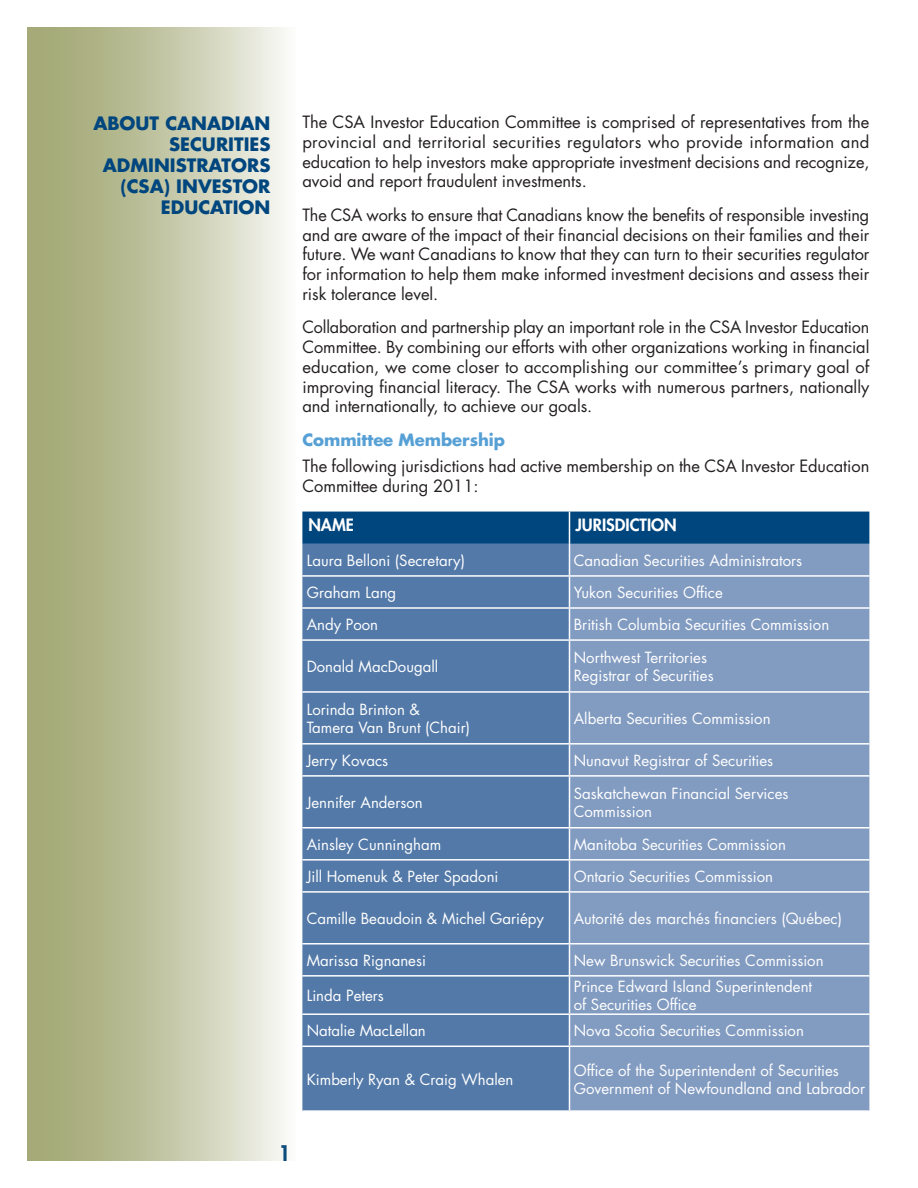
<style>
.page{position:relative;width:918px;height:1188px;background:#fff}
.page>*{position:absolute;margin:0;border:0;box-sizing:border-box;transform-origin:0 0}
.t1{font:800 21px "Futura";color:#00467e}
.t2{font:700 18px/21px "Futura";color:#00467e;text-align:right}
.t3{font:16.5px/19.8px "Futura";letter-spacing:-.005em;color:#231f20;text-align:justify}
.t4{font:700 16.5px "Futura";letter-spacing:-.005em;color:#56a0d5}
.t5{font:800 16.5px "Futura";color:#fff}
.t6{font:15px/18px "Futura";color:#fff}
</style>
<div class="page">
<svg style="left:27px;top:27px;width:259px;height:1134px;background:#c4c7a7"></svg>
<div style="left:302px;top:512px;width:567px;height:32px;background:#00467e"></div>
<div style="left:302px;top:544px;width:267px;height:566px;background:#5379a8"></div>
<div style="left:570px;top:544px;width:299px;height:566px;background:#829bc1"></div>
<hr style="left:302px;top:575px;width:267px;height:2px;background:#fff">
<hr style="left:569px;top:575px;width:300px;height:2px;background:#fff">
<hr style="left:302px;top:607px;width:267px;height:2px;background:#fff">
<hr style="left:569px;top:607px;width:300px;height:2px;background:#fff">
<hr style="left:302px;top:639px;width:267px;height:2px;background:#fff">
<hr style="left:569px;top:639px;width:300px;height:2px;background:#fff">
<hr style="left:302px;top:691px;width:267px;height:2px;background:#fff">
<hr style="left:569px;top:691px;width:300px;height:2px;background:#fff">
<hr style="left:302px;top:743px;width:267px;height:2px;background:#fff">
<hr style="left:569px;top:743px;width:300px;height:2px;background:#fff">
<hr style="left:302px;top:775px;width:267px;height:2px;background:#fff">
<hr style="left:569px;top:775px;width:300px;height:2px;background:#fff">
<hr style="left:302px;top:827px;width:267px;height:2px;background:#fff">
<hr style="left:569px;top:827px;width:300px;height:2px;background:#fff">
<hr style="left:302px;top:859px;width:267px;height:2px;background:#fff">
<hr style="left:569px;top:859px;width:300px;height:2px;background:#fff">
<hr style="left:302px;top:891px;width:267px;height:2px;background:#fff">
<hr style="left:569px;top:891px;width:300px;height:2px;background:#fff">
<hr style="left:302px;top:943px;width:267px;height:2px;background:#fff">
<hr style="left:569px;top:943px;width:300px;height:2px;background:#fff">
<hr style="left:302px;top:975px;width:267px;height:2px;background:#fff">
<hr style="left:569px;top:975px;width:300px;height:2px;background:#fff">
<hr style="left:302px;top:1013px;width:267px;height:2px;background:#fff">
<hr style="left:569px;top:1013px;width:300px;height:2px;background:#fff">
<hr style="left:302px;top:1046px;width:267px;height:1px;background:#fff">
<hr style="left:569px;top:1046px;width:300px;height:1px;background:#fff">
<hr style="left:569px;top:512px;width:1px;height:32px;background:#fff">
<p class="t2" style="left:93px;top:112px;width:179px">ABOUT CANADIAN<br>SECURITIES<br>ADMINISTRATORS (CSA) INVESTOR<br>EDUCATION</p>
<p class="t3" style="left:302px;top:112px;width:569px">The CSA Investor Education Committee is comprised of representatives from the provincial and territorial securities regulators who provide information and education to help investors make appropriate investment decisions and recognize, avoid and report fraudulent investments.</p>
<p class="t3" style="left:302px;top:205px;width:569px">The CSA works to ensure that Canadians know the benefits of responsible investing and are aware of the impact of their financial decisions on their families and their future. We want Canadians to know that they can turn to their securities regulator for information to help them make informed investment decisions and assess their risk tolerance level.</p>
<p class="t3" style="left:302px;top:317px;width:569px">Collaboration and partnership play an important role in the CSA Investor Education Committee. By combining our efforts with other organizations working in financial education, we come closer to accomplishing our committee’s primary goal of improving financial literacy. The CSA works with numerous partners, nationally and internationally, to achieve our goals.</p>
<p class="t4" style="left:302px;top:428px;width:204px">COMMITTEE MEMBERSHIP</p>
<p class="t3" style="left:302px;top:456px;width:569px">The following jurisdictions had active membership on the CSA Investor Education<br>Committee during 2011:</p>
<p class="t5" style="left:308px;top:514px;width:47px">NAME</p>
<p class="t5" style="left:575px;top:514px;width:103px">JURISDICTION</p>
<p class="t6" style="left:307px;top:551px;width:160px">Laura Belloni (Secretary)</p>
<p class="t6" style="left:574px;top:551px;width:230px">Canadian Securities Administrators</p>
<p class="t6" style="left:307px;top:583px;width:91px">Graham Lang</p>
<p class="t6" style="left:574px;top:583px;width:151px">Yukon Securities Office</p>
<p class="t6" style="left:307px;top:615px;width:73px">Andy Poon</p>
<p class="t6" style="left:574px;top:615px;width:257px">British Columbia Securities Commission</p>
<p class="t6" style="left:307px;top:657px;width:133px">Donald MacDougall</p>
<p class="t6" style="left:574px;top:648px;width:141px">Northwest Territories<br>Registrar of Securities</p>
<p class="t6" style="left:307px;top:700px;width:165px">Lorinda Brinton &amp;<br>Tamera Van Brunt (Chair)</p>
<p class="t6" style="left:574px;top:709px;width:198px">Alberta Securities Commission</p>
<p class="t6" style="left:307px;top:751px;width:83px">Jerry Kovacs</p>
<p class="t6" style="left:574px;top:751px;width:201px">Nunavut Registrar of Securities</p>
<p class="t6" style="left:307px;top:793px;width:118px">Jennifer Anderson</p>
<p class="t6" style="left:574px;top:784px;width:216px">Saskatchewan Financial Services<br>Commission</p>
<p class="t6" style="left:307px;top:835px;width:136px">Ainsley Cunningham</p>
<p class="t6" style="left:574px;top:835px;width:214px">Manitoba Securities Commission</p>
<p class="t6" style="left:307px;top:867px;width:193px">Jill Homenuk &amp; Peter Spadoni</p>
<p class="t6" style="left:574px;top:867px;width:201px">Ontario Securities Commission</p>
<p class="t6" style="left:307px;top:909px;width:239px">Camille Beaudoin &amp; Michel Gariépy</p>
<p class="t6" style="left:574px;top:909px;width:270px">Autorité des marchés financiers (Québec)</p>
<p class="t6" style="left:307px;top:951px;width:121px">Marissa Rignanesi</p>
<p class="t6" style="left:574px;top:951px;width:251px">New Brunswick Securities Commission</p>
<p class="t6" style="left:307px;top:986px;width:79px">Linda Peters</p>
<p class="t6" style="left:574px;top:977px;width:240px">Prince Edward Island Superintendent of Securities Office</p>
<p class="t6" style="left:307px;top:1021px;width:121px">Natalie MacLellan</p>
<p class="t6" style="left:574px;top:1021px;width:232px">Nova Scotia Securities Commission</p>
<p class="t6" style="left:307px;top:1070px;width:208px">Kimberly Ryan &amp; Craig Whalen</p>
<p class="t6" style="left:574px;top:1061px;width:293px">Office of the Superintendent of Securities<br>Government of Newfoundland and Labrador</p>
<p class="t1" style="left:279px;top:1139px;width:14px">1</p>
</div>
